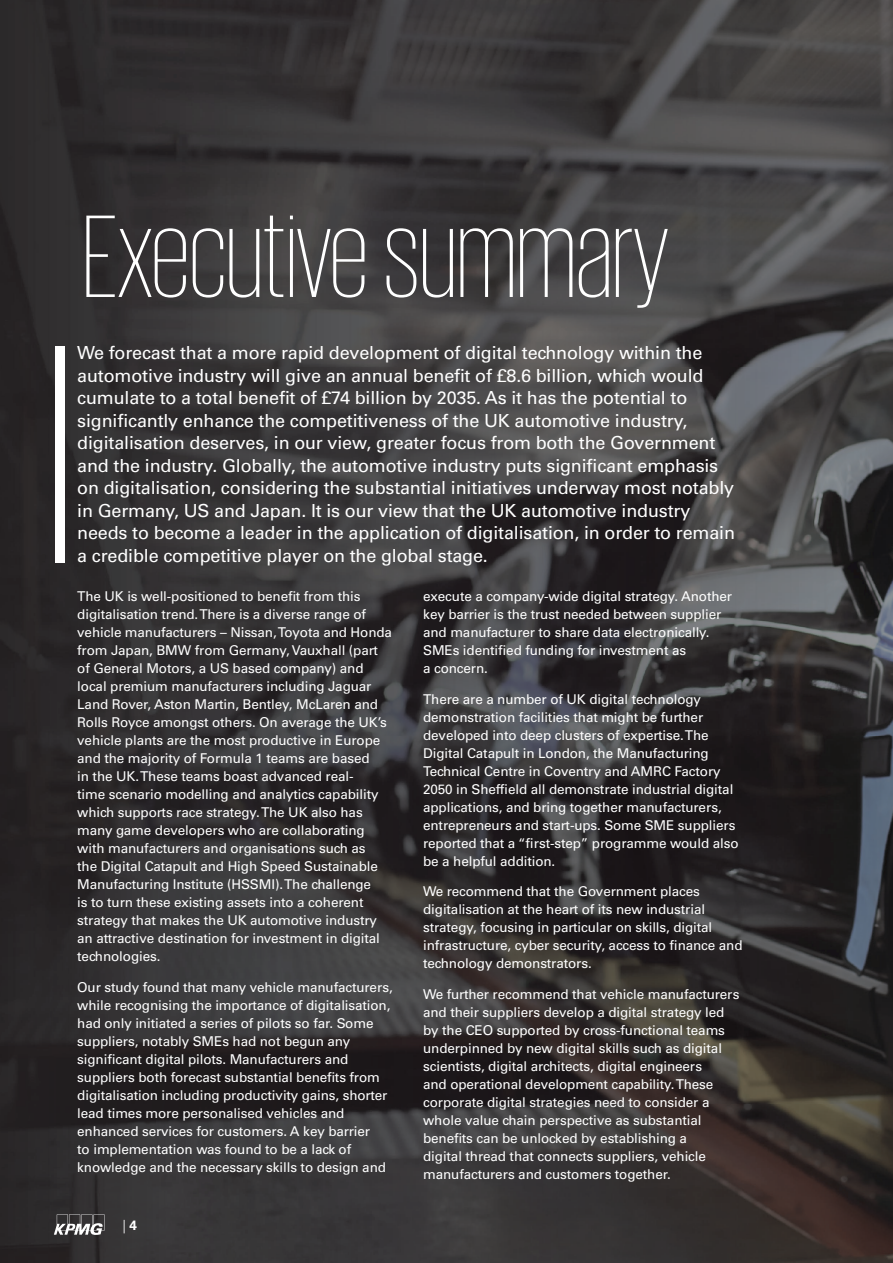
<style>
.page{position:relative;width:893px;height:1263px;background:#fff}
.page>*{position:absolute;margin:0;border:0;box-sizing:border-box;transform-origin:0 0}
.t1{font:200 120px "KPMG";color:#fff}
.t2{font:18px/22.5px "Univers LT Std";letter-spacing:-.01em;color:#fff}
.t3{font:13.5px/18px "Univers LT Std";letter-spacing:-.01em;color:#fff}
.t4{font:300 13.5px "Univers LT Std";color:#fff}
.s1{font-weight:700}
</style>
<div class="page">
<img style="left:0;top:0;width:893px;height:1263px">
<svg style="left:54px;top:1214px;width:51px;height:21px"></svg>
<div style="left:55px;top:346px;width:10px;height:217px;background:#fff"></div>
<h1 class="t1" style="left:83px;top:199px;width:587px">Executive summary</h1>
<p class="t2" style="left:77px;top:342px;width:659px">We forecast that a more rapid development of digital technology within the automotive industry will give an annual benefit of £8.6 billion, which would cumulate to a total benefit of £74 billion by 2035. As it has the potential to significantly enhance the competitiveness of the UK automotive industry, digitalisation deserves, in our view, greater focus from both the Government and the industry. Globally, the automotive industry puts significant emphasis on digitalisation, considering the substantial initiatives underway most notably in Germany, US and Japan. It is our view that the UK automotive industry needs to become a leader in the application of digitalisation, in order to remain a credible competitive player on the global stage.</p>
<p class="t3" style="left:77px;top:587px;width:316px">The UK is well-positioned to benefit from this digitalisation trend. There is a diverse range of vehicle manufacturers – Nissan, Toyota and Honda from Japan, BMW from Germany, Vauxhall (part of General Motors, a US based company) and local premium manufacturers including Jaguar Land Rover, Aston Martin, Bentley, McLaren and Rolls Royce amongst others. On average the UK’s vehicle plants are the most productive in Europe and the majority of Formula 1 teams are based<br>in the UK. These teams boast advanced real-<br>time scenario modelling and analytics capability which supports race strategy. The UK also has many game developers who are collaborating with manufacturers and organisations such as<br>the Digital Catapult and High Speed Sustainable Manufacturing Institute (HSSMI). The challenge<br>is to turn these existing assets into a coherent strategy that makes the UK automotive industry an attractive destination for investment in digital technologies.</p>
<p class="t3" style="left:77px;top:978px;width:317px">Our study found that many vehicle manufacturers, while recognising the importance of digitalisation, had only initiated a series of pilots so far. Some suppliers, notably SMEs had not begun any significant digital pilots. Manufacturers and suppliers both forecast substantial benefits from digitalisation including productivity gains, shorter lead times more personalised vehicles and enhanced services for customers. A key barrier<br>to implementation was found to be a lack of knowledge and the necessary skills to design and</p>
<p class="t3" style="left:423px;top:587px;width:310px">execute a company-wide digital strategy. Another key barrier is the trust needed between supplier and manufacturer to share data electronically.<br>SMEs identified funding for investment as<br>a concern.</p>
<p class="t3" style="left:423px;top:690px;width:317px">There are a number of UK digital technology demonstration facilities that might be further developed into deep clusters of expertise. The Digital Catapult in London, the Manufacturing Technical Centre in Coventry and AMRC Factory 2050 in Sheffield all demonstrate industrial digital applications, and bring together manufacturers, entrepreneurs and start-ups. Some SME suppliers reported that a “first-step” programme would also be a helpful addition.</p>
<p class="t3" style="left:423px;top:883px;width:321px">We recommend that the Government places digitalisation at the heart of its new industrial strategy, focusing in particular on skills, digital infrastructure, cyber security, access to finance and technology demonstrators.</p>
<p class="t3" style="left:423px;top:985px;width:318px">We further recommend that vehicle manufacturers and their suppliers develop a digital strategy led by the CEO supported by cross-functional teams underpinned by new digital skills such as digital scientists, digital architects, digital engineers<br>and operational development capability. These corporate digital strategies need to consider a whole value chain perspective as substantial benefits can be unlocked by establishing a<br>digital thread that connects suppliers, vehicle manufacturers and customers together.</p>
<p class="t4" style="left:123px;top:1217px;width:16px">| <span class="s1">4</span></p>
</div>
